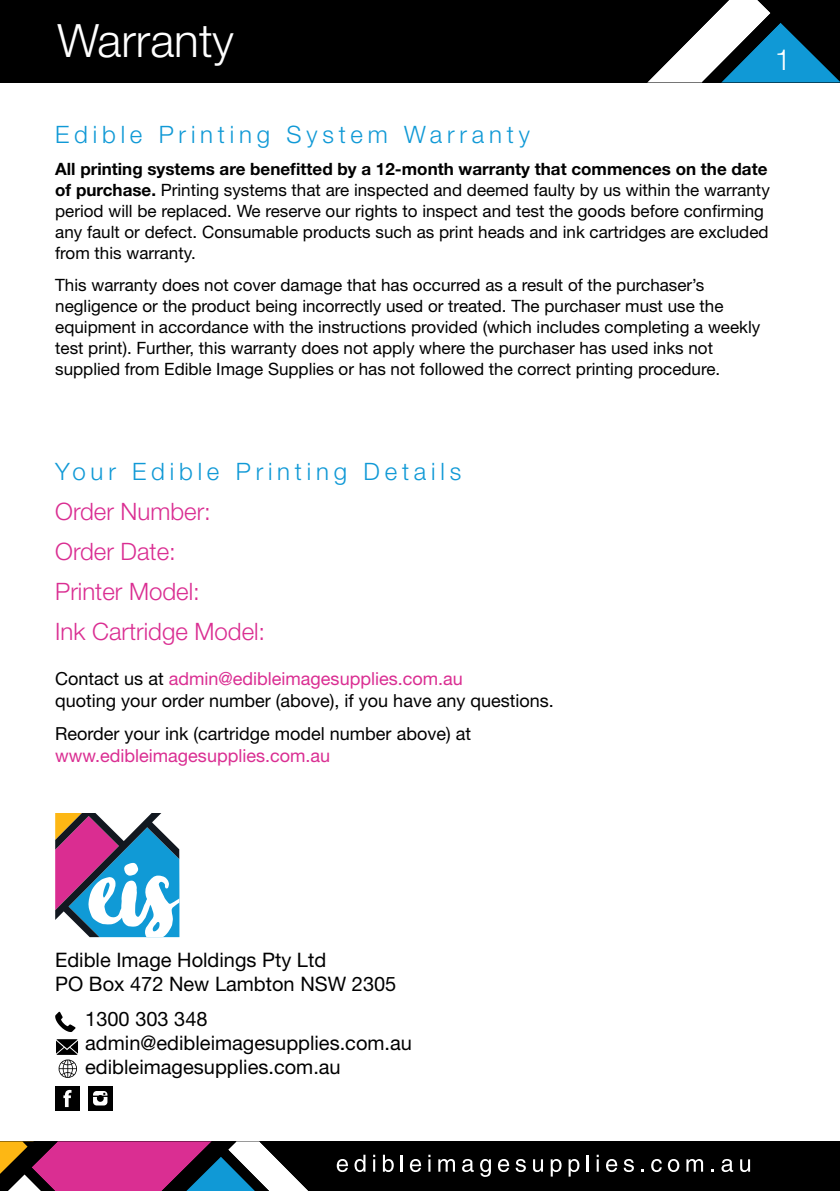
<style>
.page{position:relative;width:840px;height:1191px;background:#fff}
.page>*{position:absolute;margin:0;border:0;box-sizing:border-box;transform-origin:0 0}
.t1{font:300 46px "Helvetica Neue LT";color:#fff}
.t2{font:300 29px "Helvetica Neue LT";color:#fff}
.t3{font:300 24px "Helvetica Neue LT";letter-spacing:.2em;color:#1099d6}
.t4{font:300 24px/40.2px "Helvetica Neue LT";color:#da2e92}
.t5{font:20px/24px "Helvetica Neue LT";color:#000}
.t6{font:18px/22px "Helvetica Neue LT";color:#000}
.t7{font:18px "Helvetica Neue LT";color:#da2e92}
.t8{font:17px/21px "Helvetica Neue LT";color:#000}
.s1{font-weight:700}
.s2{color:#da2e92}
</style>
<div class="page">
<div style="left:0;top:1141px;width:839px;height:50px;background:#000"></div>
<svg style="left:0;top:1141px;width:308px;height:50px"></svg>
<svg style="left:336px;top:1159px;width:12px;height:13px"></svg>
<svg style="left:354px;top:1154px;width:11px;height:18px"></svg>
<svg style="left:373px;top:1154px;width:2px;height:17px"></svg>
<svg style="left:382px;top:1154px;width:11px;height:18px"></svg>
<svg style="left:400px;top:1155px;width:2px;height:16px"></svg>
<svg style="left:409px;top:1159px;width:12px;height:13px"></svg>
<svg style="left:428px;top:1154px;width:2px;height:17px"></svg>
<svg style="left:438px;top:1159px;width:16px;height:12px"></svg>
<svg style="left:462px;top:1159px;width:11px;height:13px"></svg>
<svg style="left:480px;top:1159px;width:10px;height:17px"></svg>
<svg style="left:498px;top:1159px;width:11px;height:13px"></svg>
<svg style="left:515px;top:1159px;width:10px;height:13px"></svg>
<svg style="left:533px;top:1159px;width:9px;height:13px"></svg>
<svg style="left:550px;top:1159px;width:11px;height:17px"></svg>
<svg style="left:568px;top:1159px;width:11px;height:17px"></svg>
<svg style="left:586px;top:1155px;width:2px;height:16px"></svg>
<svg style="left:596px;top:1154px;width:2px;height:17px"></svg>
<svg style="left:606px;top:1159px;width:11px;height:13px"></svg>
<svg style="left:623px;top:1159px;width:10px;height:13px"></svg>
<svg style="left:651px;top:1159px;width:10px;height:13px"></svg>
<svg style="left:667px;top:1159px;width:12px;height:13px"></svg>
<svg style="left:686px;top:1159px;width:16px;height:12px"></svg>
<svg style="left:721px;top:1159px;width:11px;height:13px"></svg>
<svg style="left:740px;top:1159px;width:9px;height:13px"></svg>
<div style="left:0;top:0;width:839px;height:82px;background:#000"></div>
<svg style="left:648px;top:0;width:191px;height:82px"></svg>
<div style="left:55px;top:1085px;width:25px;height:25px;background:#000"></div>
<svg style="left:63px;top:1089px;width:8px;height:18px"></svg>
<div style="left:88px;top:1086px;width:24px;height:24px;background:#000"></div>
<svg style="left:93px;top:1091px;width:14px;height:14px"></svg>
<svg style="left:55px;top:1011px;width:20px;height:21px"></svg>
<svg style="left:56px;top:1039px;width:22px;height:38px"></svg>
<svg style="left:55px;top:813px;width:124px;height:125px"></svg>
<h1 class="t1" style="left:57px;top:13px;width:178px">Warranty</h1>
<h2 class="t2" style="left:774px;top:42px;width:18px">1</h2>
<h3 class="t3" style="left:55px;top:119px;width:476px">Edible Printing System Warranty</h3>
<p class="t8" style="left:55px;top:158px;width:715px"><span class="s1">All printing systems are benefitted by a 12-month warranty that commences on the date of purchase.</span> Printing systems that are inspected and deemed faulty by us within the warranty period will be replaced. We reserve our rights to inspect and test the goods before confirming any fault or defect. Consumable products such as print heads and ink cartridges are excluded from this warranty.</p>
<p class="t8" style="left:55px;top:274px;width:706px">This warranty does not cover damage that has occurred as a result of the purchaser’s negligence or the product being incorrectly used or treated. The purchaser must use the equipment in accordance with the instructions provided (which includes completing a weekly test print). Further, this warranty does not apply where the purchaser has used inks not supplied from Edible Image Supplies or has not followed the correct printing procedure.</p>
<h3 class="t3" style="left:55px;top:456px;width:407px">Your Edible Printing Details</h3>
<h3 class="t4" style="left:55px;top:491px;width:211px">Order Number:<br>Order Date:<br>Printer Model:<br>Ink Cartridge Model:</h3>
<p class="t6" style="left:55px;top:667px;width:500px">Contact us at <span class="s2">admin@edibleimagesupplies.com.au<br></span>quoting your order number (above), if you have any questions.</p>
<p class="t6" style="left:55px;top:722px;width:417px">Reorder your ink (cartridge model number above) at</p>
<p class="t7" style="left:55px;top:745px;width:276px">www.edibleimagesupplies.com.au</p>
<p class="t5" style="left:55px;top:947px;width:342px">Edible Image Holdings Pty Ltd<br>PO Box 472 New Lambton NSW 2305</p>
<p class="t5" style="left:85px;top:1007px;width:328px">1300 303 348 admin@edibleimagesupplies.com.au edibleimagesupplies.com.au</p>
</div>
